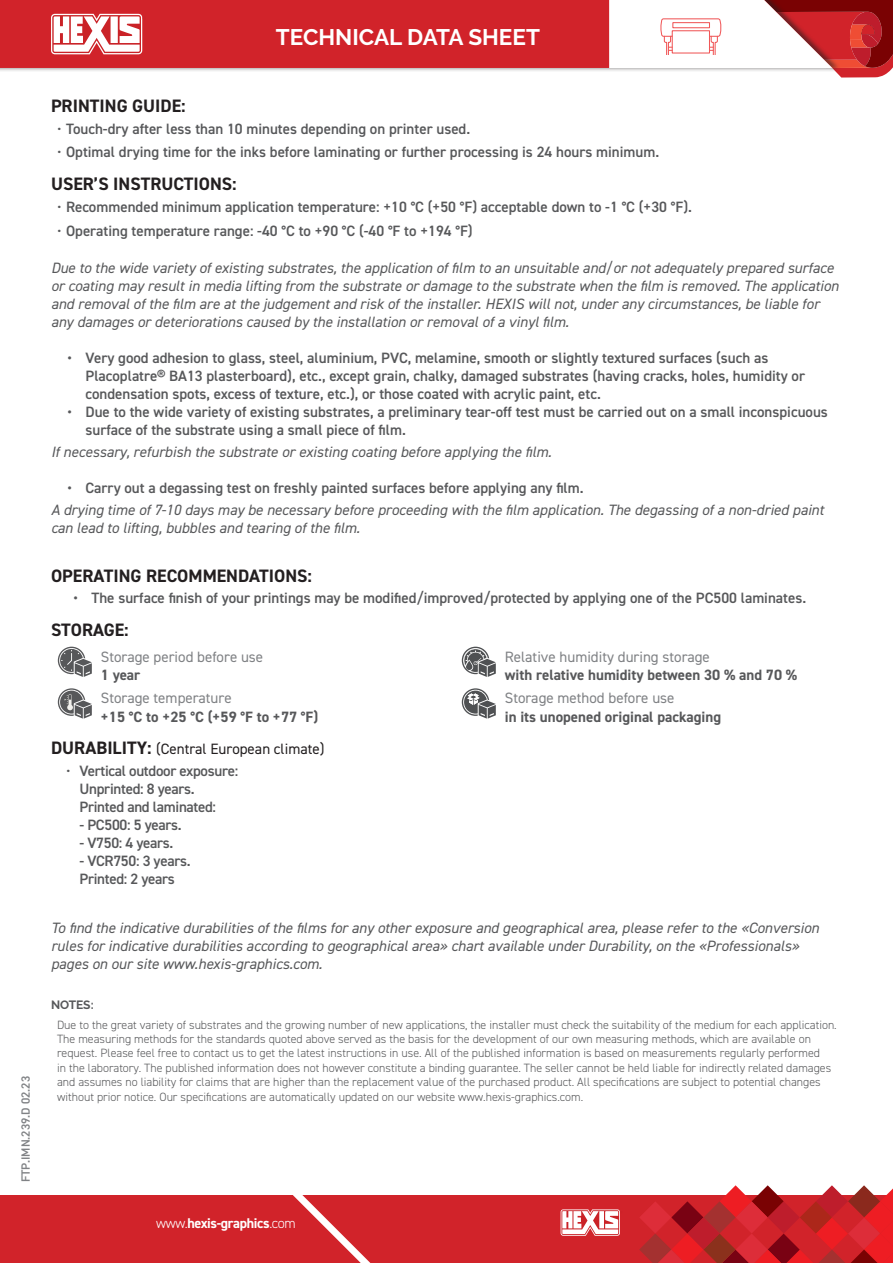
<style>
.page{position:relative;width:893px;height:1263px;background:#fff}
.page>*{position:absolute;margin:0;border:0;box-sizing:border-box;transform-origin:0 0}
.t1{font:700 22.5px "Raleway";color:#fff}
.t2{font:700 18px "DIN2014";color:#231f20}
.t3{font:italic 15px/18px "DIN2014";color:#57585a}
.t4{font:600 15px/18px "DIN2014";color:#57585a}
.t5{font:600 15px/18px "DIN2014";letter-spacing:-.02em;color:#57585a}
.t6{font:700 15px "DIN2014";color:#57585a}
.t7{font:15px "DIN2014";color:#808285}
.t8{font:15px "DIN2014";color:#231f20}
.t9{font:700 14.1px "DIN2014";letter-spacing:-.025em;color:#fff}
.t10{font:300 12px/14.4px "DIN2014";color:#57585a}
.t11{font:600 12px "DIN2014";color:#808285}
.t12{font:700 12px "Raleway";letter-spacing:-.01em;color:#57585a}
.s1{font-weight:400}
.s2{font-weight:700;font-size:18px}
.s3{font-weight:300}
</style>
<div class="page">
<div style="left:0;top:0;width:841px;height:73px;background:#231f20;opacity:.6"></div>
<div style="left:0;top:0;width:609px;height:68px;background:#d1232a"></div>
<div style="left:0;top:1195px;width:893px;height:68px;background:#d1232a"></div>
<svg style="left:293px;top:1195px;width:78px;height:68px"></svg>
<svg style="left:51px;top:14px;width:95px;height:40px"></svg>
<svg style="left:561px;top:1209px;width:59px;height:27px;background:#edb6b8"></svg>
<svg style="left:639px;top:1185px;width:254px;height:78px"></svg>
<svg style="left:609px;top:0;width:284px;height:78px"></svg>
<svg style="left:58px;top:647px;width:34px;height:30px"></svg>
<svg style="left:58px;top:688px;width:34px;height:31px"></svg>
<svg style="left:462px;top:647px;width:34px;height:30px"></svg>
<svg style="left:462px;top:688px;width:34px;height:31px"></svg>
<h1 class="t1" style="left:276px;top:24px;width:265px">TECHNICAL DATA SHEET</h1>
<p class="t11" style="left:18px;top:1182px;width:108px;rotate:-90deg">FTP.IMN.239.D 02.23</p>
<p class="t2" style="left:51px;top:94px;width:136px">PRINTING GUIDE:</p>
<p class="t4" style="left:57px;top:119px;width:415px"><span class="s1">•</span> Touch-dry after less than 10 minutes depending on printer used.</p>
<p class="t4" style="left:57px;top:143px;width:604px"><span class="s1">•</span> Optimal drying time for the inks before laminating or further processing is 24 hours minimum.</p>
<p class="t2" style="left:51px;top:172px;width:187px">USER’S INSTRUCTIONS:</p>
<p class="t4" style="left:57px;top:198px;width:636px"><span class="s1">•</span> Recommended minimum application temperature: +10 °C (+50 °F) acceptable down to -1 °C (+30 °F).</p>
<p class="t4" style="left:57px;top:221px;width:417px"><span class="s1">•</span> Operating temperature range: -40 °C to +90 °C (-40 °F to +194 °F)</p>
<p class="t3" style="left:51px;top:258px;width:789px">Due to the wide variety of existing substrates, the application of film to an unsuitable and/or not adequately prepared surface or coating may result in media lifting from the substrate or damage to the substrate when the film is removed. The application and removal of the film are at the judgement and risk of the installer. HEXIS will not, under any circumstances, be liable for any damages or deteriorations caused by the installation or removal of a vinyl film.</p>
<p class="t4" style="left:86px;top:348px;width:721px;text-indent:-18px">• Very good adhesion to glass, steel, aluminium, PVC, melamine, smooth or slightly textured surfaces (such as<br>Placoplatre® BA13 plasterboard), etc., except grain, chalky, damaged substrates (having cracks, holes, humidity or condensation spots, excess of texture, etc.), or those coated with acrylic paint, etc.</p>
<p class="t4" style="left:86px;top:402px;width:744px;text-indent:-18px">• Due to the wide variety of existing substrates, a preliminary tear-off test must be carried out on a small inconspicuous surface of the substrate using a small piece of film.</p>
<p class="t3" style="left:51px;top:442px;width:502px">If necessary, refurbish the substrate or existing coating before applying the film.</p>
<p class="t4" style="left:68px;top:478px;width:518px">• Carry out a degassing test on freshly painted surfaces before applying any film.</p>
<p class="t3" style="left:51px;top:501px;width:774px">A drying time of 7-10 days may be necessary before proceeding with the film application. The degassing of a non-dried paint can lead to lifting, bubbles and tearing of the film.</p>
<p class="t2" style="left:51px;top:563px;width:262px">OPERATING RECOMMENDATIONS:</p>
<p class="t4" style="left:74px;top:589px;width:734px">• The surface finish of your printings may be modified/improved/protected by applying one of the PC500 laminates.</p>
<p class="t2" style="left:51px;top:618px;width:79px">STORAGE:</p>
<p class="t7" style="left:101px;top:647px;width:164px">Storage period before use</p>
<p class="t6" style="left:101px;top:665px;width:41px">1 year</p>
<p class="t7" style="left:101px;top:689px;width:132px">Storage temperature</p>
<p class="t6" style="left:101px;top:706px;width:219px">+15 °C to +25 °C (+59 °F to +77 °F)</p>
<p class="t7" style="left:505px;top:647px;width:207px">Relative humidity during storage</p>
<p class="t6" style="left:505px;top:665px;width:294px">with relative humidity between 30 % and 70 %</p>
<p class="t7" style="left:505px;top:689px;width:171px">Storage method before use</p>
<p class="t6" style="left:505px;top:706px;width:218px">in its unopened original packaging</p>
<p class="t8" style="left:51px;top:740px;width:275px"><span class="s2">DURABILITY:</span> (Central European climate)</p>
<p class="t5" style="left:80px;top:762px;width:160px;text-indent:-14px"><span class="s1">•</span> Vertical outdoor exposure:<br>Unprinted: 8 years.<br>Printed and laminated:</p>
<p class="t5" style="left:80px;top:816px;width:104px">- PC500: 5 years.</p>
<p class="t5" style="left:80px;top:834px;width:95px">- V750: 4 years.</p>
<p class="t5" style="left:80px;top:852px;width:113px">- VCR750: 3 years.<br>Printed: 2 years</p>
<p class="t3" style="left:51px;top:918px;width:770px">To find the indicative durabilities of the films for any other exposure and geographical area, please refer to the «Conversion rules for indicative durabilities according to geographical area» chart available under Durability, on the «Professionals» pages on our site www.hexis-graphics.com.</p>
<p class="t12" style="left:51px;top:998px;width:44px">NOTES:</p>
<p class="t10" style="left:57px;top:1017px;width:781px">Due to the great variety of substrates and the growing number of new applications, the installer must check the suitability of the medium for each application.<br>The measuring methods for the standards quoted above served as the basis for the development of our own measuring methods, which are available on request. Please feel free to contact us to get the latest instructions in use. All of the published information is based on measurements regularly performed<br>in the laboratory. The published information does not however constitute a binding guarantee. The seller cannot be held liable for indirectly related damages and assumes no liability for claims that are higher than the replacement value of the purchased product. All specifications are subject to potential changes without prior notice. Our specifications are automatically updated on our website www.hexis-graphics.com.</p>
<p class="t9" style="left:156px;top:1214px;width:141px"><span class="s3">www.</span>hexis-graphics<span class="s3">.com</span></p>
</div>
